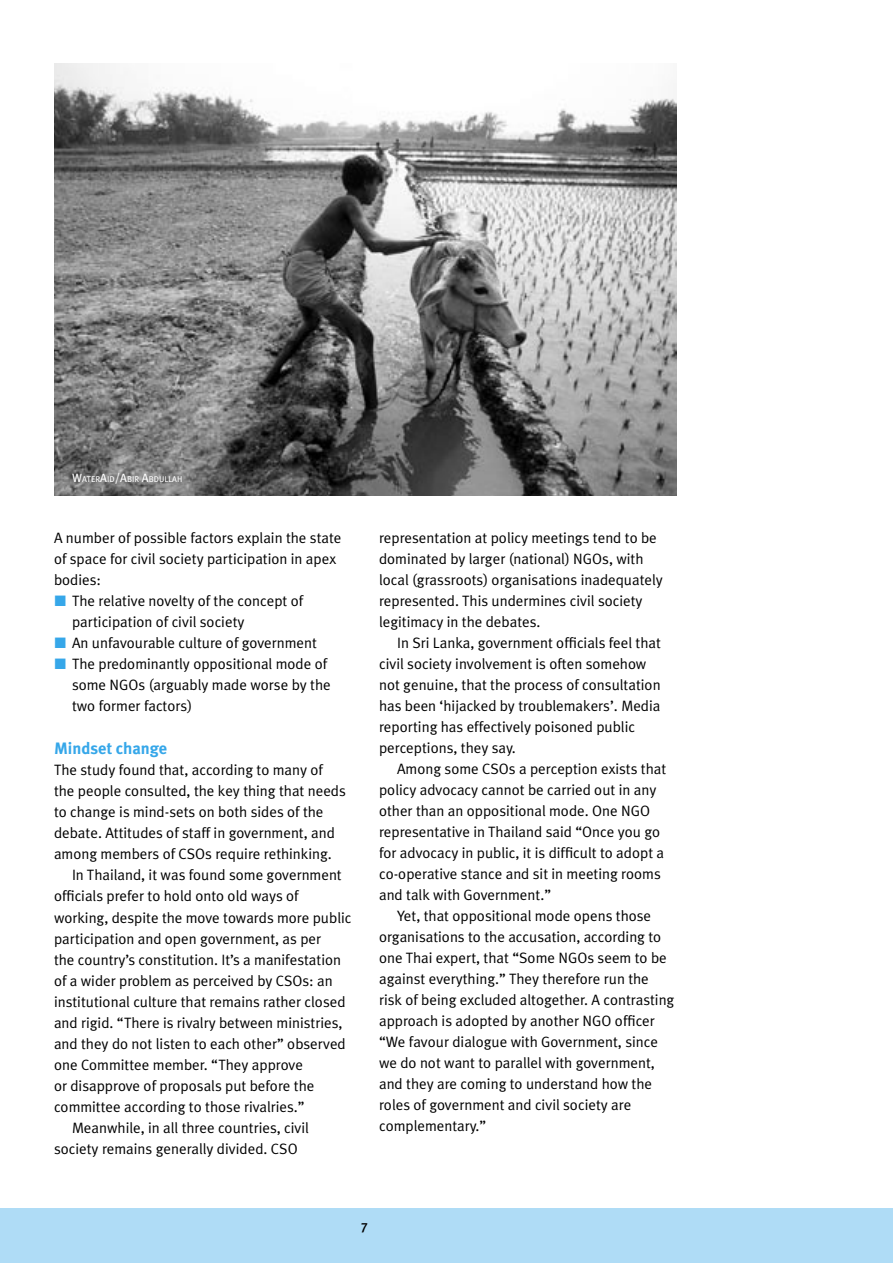
<style>
.page{position:relative;width:893px;height:1263px;background:#fff}
.page>*{position:absolute;margin:0;border:0;box-sizing:border-box;transform-origin:0 0}
.c{font:700 16.5px "Meta Plus";color:#36a7e9}
.t{font:15px/21px "Meta Plus Normal";color:#000}
.ft{font:15px/21px "Meta Plus Normal";color:#000}
.t1{font:500 13.5px "Meta Plus";color:#000}
.cr{font:8.4px "Meta Plus Book Caps";color:#fff}
.s1{font-size:12px}
</style>
<div class="page">
<img style="left:54px;top:63px;width:622px;height:432px">
<div style="left:0;top:1208px;width:893px;height:55px;background:#afdcf6"></div>
<p class="cr" style="left:72px;top:474px;width:112px"><span class="s1">W</span>ATER<span class="s1">A</span>ID<span class="s1">/A</span>BIR <span class="s1">A</span>BDULLAH</p>
<p class="ft" style="left:54px;top:527px;width:289px">A number of possible factors explain the state of space for civil society participation in apex bodies:</p>
<p class="t" style="left:72px;top:590px;width:233px">The relative novelty of the concept of participation of civil society</p>
<p class="t" style="left:72px;top:632px;width:246px">An unfavourable culture of government</p>
<p class="t" style="left:72px;top:653px;width:260px">The predominantly oppositional mode of some NGOs (arguably made worse by the two former factors)</p>
<p class="c" style="left:54px;top:739px;width:115px">Mindset change</p>
<p class="ft" style="left:54px;top:760px;width:293px">The study found that, according to many of the people consulted, the key thing that needs to change is mind-sets on both sides of the debate. Attitudes of staff in government, and among members of CSOs require rethinking.</p>
<p class="t" style="left:54px;top:865px;width:299px;text-indent:18px">In Thailand, it was found some government officials prefer to hold onto old ways of working, despite the move towards more public participation and open government, as per<br>the country’s constitution. It’s a manifestation of a wider problem as perceived by CSOs: an institutional culture that remains rather closed and rigid. “There is rivalry between ministries, and they do not listen to each other” observed one Committee member. “They approve<br>or disapprove of proposals put before the committee according to those rivalries.”</p>
<p class="t" style="left:54px;top:1117px;width:256px;text-indent:18px">Meanwhile, in all three countries, civil society remains generally divided. CSO</p>
<p class="t" style="left:379px;top:527px;width:285px">representation at policy meetings tend to be dominated by larger (national) NGOs, with local (grassroots) organisations inadequately represented. This undermines civil society legitimacy in the debates.</p>
<p class="t" style="left:379px;top:632px;width:283px;text-indent:18px">In Sri Lanka, government officials feel that civil society involvement is often somehow not genuine, that the process of consultation has been ‘hijacked by troublemakers’. Media reporting has effectively poisoned public perceptions, they say.</p>
<p class="t" style="left:379px;top:758px;width:289px;text-indent:18px">Among some CSOs a perception exists that policy advocacy cannot be carried out in any other than an oppositional mode. One NGO representative in Thailand said “Once you go for advocacy in public, it is difficult to adopt a co-operative stance and sit in meeting rooms and talk with Government.”</p>
<p class="t" style="left:379px;top:905px;width:297px;text-indent:18px">Yet, that oppositional mode opens those organisations to the accusation, according to one Thai expert, that “Some NGOs seem to be against everything.” They therefore run the risk of being excluded altogether. A contrasting approach is adopted by another NGO officer “We favour dialogue with Government, since we do not want to parallel with government, and they are coming to understand how the roles of government and civil society are complementary.”</p>
<p class="t1" style="left:361px;top:1217px;width:8px">7</p>
</div>
